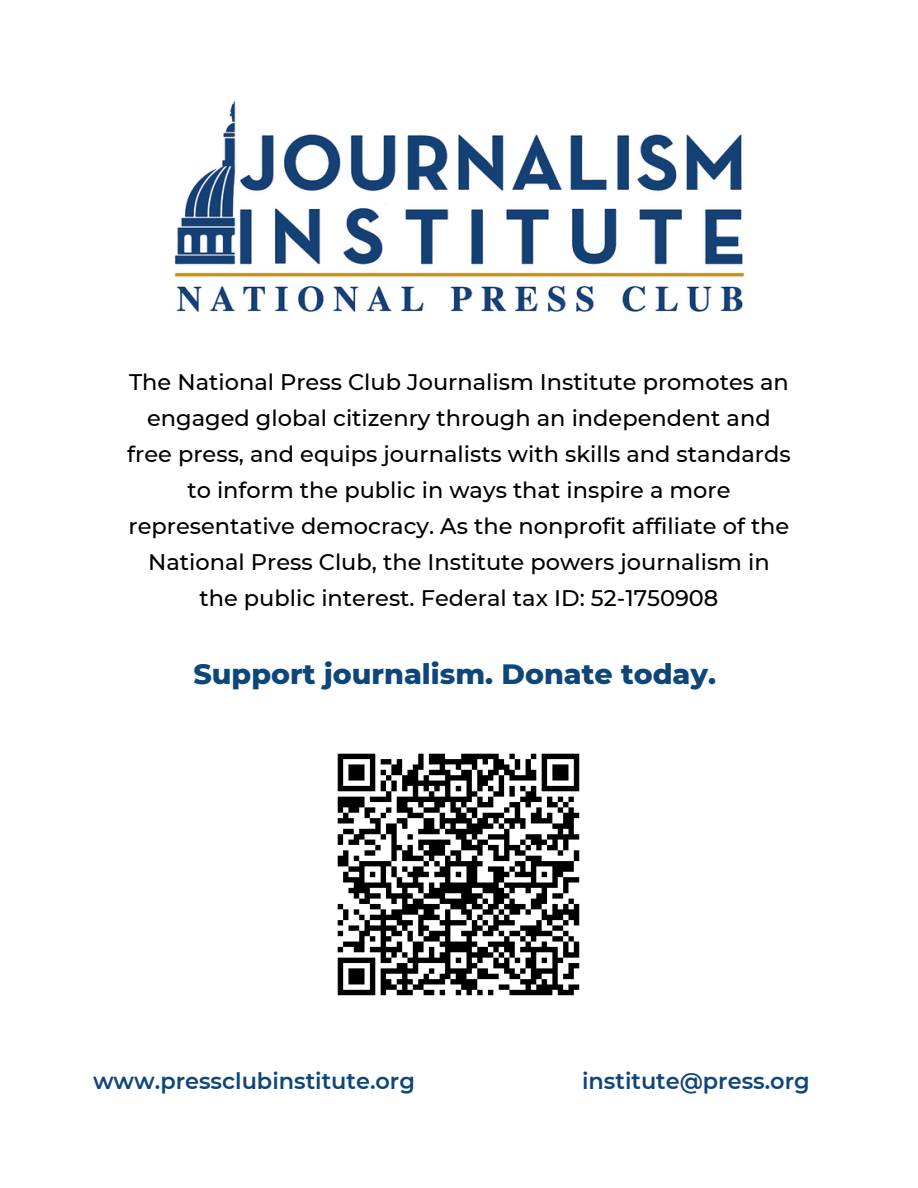
<style>
.page{position:relative;width:918px;height:1188px;background:#fff}
.page>*{position:absolute;margin:0;border:0;box-sizing:border-box;transform-origin:0 0}
.t1{font:800 28.5px "Montserrat";color:#0e4679}
.t2{font:500 22.5px/36px "Montserrat";color:#000;text-align:center}
.t3{font:600 22.5px "Montserrat";color:#0e4679}
</style>
<div class="page">
<img style="left:174px;top:101px;width:571px;height:211px">
<img style="left:337px;top:753px;width:243px;height:243px">
<p class="t2" style="left:127px;top:364px;width:665px">The National Press Club Journalism Institute promotes an engaged global citizenry through an independent and free press, and equips journalists with skills and standards to inform the public in ways that inspire a more representative democracy. As the nonprofit affiliate of the National Press Club, the Institute powers journalism in the public interest. Federal tax ID: 52-1750908</p>
<p class="t1" style="left:193px;top:656px;width:524px">Support journalism. Donate today.</p>
<p class="t3" style="left:93px;top:1067px;width:323px">www.pressclubinstitute.org</p>
<p class="t3" style="left:582px;top:1067px;width:229px">institute@press.org</p>
</div>
